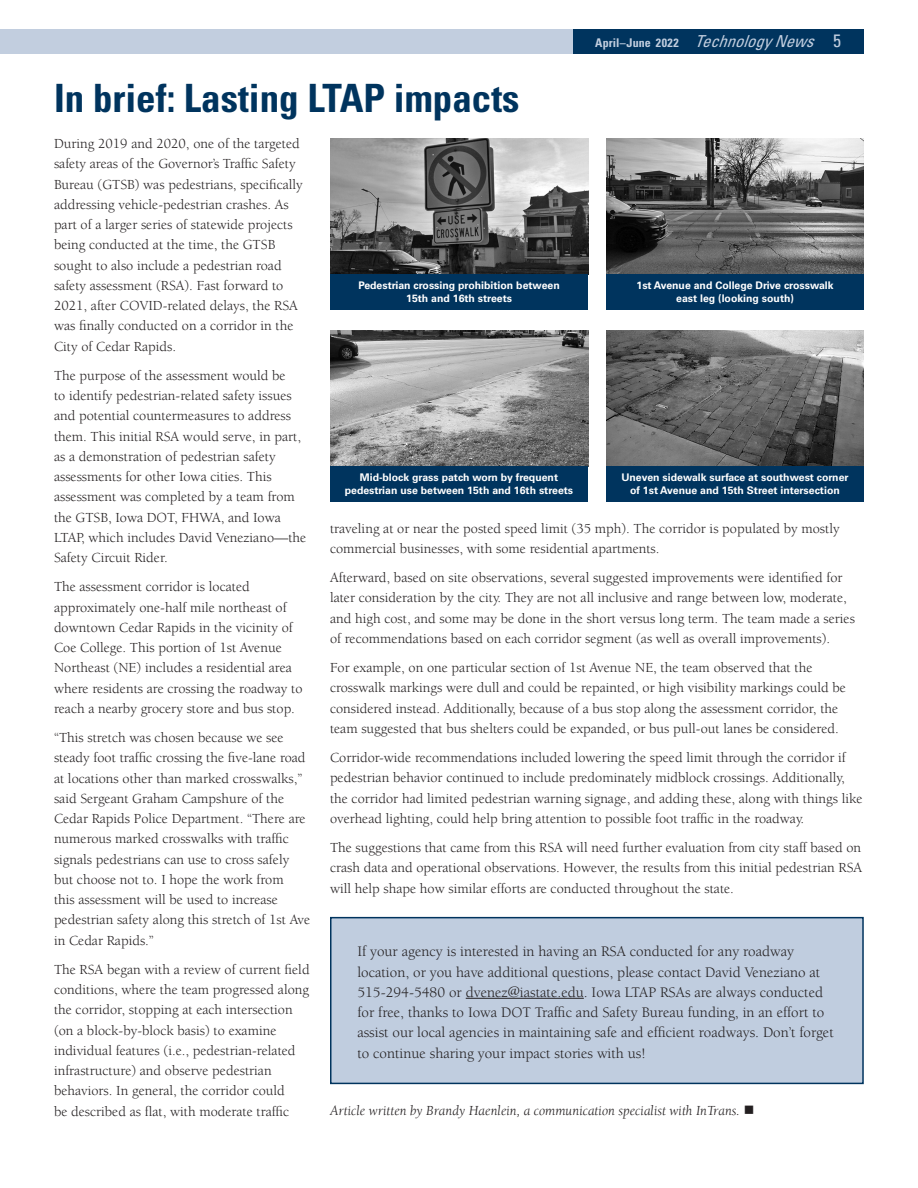
<style>
.page{position:relative;width:918px;height:1188px;background:#fff}
.page>*{position:absolute;margin:0;border:0;box-sizing:border-box;transform-origin:0 0}
.Headline{font:700 condensed 39px "Univers LT Std";color:#00345e}
.Body_text{font:15px/20.2px "Berkeley Std";color:#231f20}
.Body_text-2{font:14.25px/20.2px "Berkeley Std";color:#231f20}
.Body_text-3{font:italic 14.25px "Berkeley Std";color:#231f20}
.t1{font:700 condensed 12px "Univers LT Std";letter-spacing:.01em;color:#c2cedf}
.t2{font:700 10.5px/12.8px "Univers LT Std";color:#fff;text-align:center}
.s1{font-weight:400;font-style:italic;font-size:16.5px}
.s2{font-weight:400;font-size:18px}
</style>
<div class="page">
<div style="left:0;top:30px;width:597px;height:24px;background:#c2cedf"></div>
<div style="left:573px;top:30px;width:291px;height:24px;background:#00345e"></div>
<img style="left:330px;top:138px;width:258px;height:136px">
<div style="left:330px;top:274px;width:258px;height:35px;background:#00345e"></div>
<img style="left:606px;top:138px;width:258px;height:136px">
<div style="left:606px;top:274px;width:258px;height:35px;background:#00345e"></div>
<img style="left:330px;top:330px;width:258px;height:136px">
<div style="left:330px;top:466px;width:258px;height:36px;background:#00345e"></div>
<img style="left:606px;top:330px;width:258px;height:136px">
<div style="left:606px;top:466px;width:258px;height:36px;background:#00345e"></div>
<div style="left:330px;top:917px;width:534px;height:167px;background:#c0cddf;border:2px solid #00345e"></div>
<hr style="left:466px;top:998px;width:118px;height:1px;background:#231f20">
<p class="t1" style="left:595px;top:35px;width:248px">April–June 2022 <span class="s1">Technology News</span> <span class="s2">5</span></p>
<h1 class="Headline" style="left:54px;top:74px;width:467px">In brief: Lasting LTAP impacts</h1>
<p class="Body_text-2" style="left:54px;top:134px;width:250px">During 2019 and 2020, one of the targeted safety areas of the Governor’s Traffic Safety Bureau (GTSB) was pedestrians, specifically addressing vehicle-pedestrian crashes. As part of a larger series of statewide projects being conducted at the time, the GTSB sought to also include a pedestrian road safety assessment (RSA). Fast forward to 2021, after COVID-related delays, the RSA was finally conducted on a corridor in the City of Cedar Rapids.</p>
<p class="Body_text-2" style="left:54px;top:365px;width:254px">The purpose of the assessment would be<br>to identify pedestrian-related safety issues and potential countermeasures to address them. This initial RSA would serve, in part, as a demonstration of pedestrian safety assessments for other Iowa cities. This assessment was completed by a team from the GTSB, Iowa DOT, FHWA, and Iowa LTAP, which includes David Veneziano—the Safety Circuit Rider.</p>
<p class="Body_text-2" style="left:54px;top:577px;width:250px">The assessment corridor is located approximately one-half mile northeast of downtown Cedar Rapids in the vicinity of Coe College. This portion of 1st Avenue Northeast (NE) includes a residential area where residents are crossing the roadway to reach a nearby grocery store and bus stop.</p>
<p class="Body_text-2" style="left:54px;top:728px;width:258px">“This stretch was chosen because we see steady foot traffic crossing the five-lane road at locations other than marked crosswalks,” said Sergeant Graham Campshure of the Cedar Rapids Police Department. “There are numerous marked crosswalks with traffic signals pedestrians can use to cross safely but choose not to. I hope the work from<br>this assessment will be used to increase pedestrian safety along this stretch of 1st Ave in Cedar Rapids.”</p>
<p class="Body_text-2" style="left:54px;top:959px;width:257px">The RSA began with a review of current field conditions, where the team progressed along the corridor, stopping at each intersection (on a block-by-block basis) to examine individual features (i.e., pedestrian-related infrastructure) and observe pedestrian behaviors. In general, the corridor could<br>be described as flat, with moderate traffic</p>
<p class="t2" style="left:358px;top:279px;width:203px">Pedestrian crossing prohibition between<br>15th and 16th streets</p>
<p class="t2" style="left:637px;top:279px;width:199px">1st Avenue and College Drive crosswalk east leg (looking south)</p>
<p class="t2" style="left:345px;top:471px;width:230px">Mid-block grass patch worn by frequent pedestrian use between 15th and 16th streets</p>
<p class="t2" style="left:621px;top:471px;width:229px">Uneven sidewalk surface at southwest corner of 1st Avenue and 15th Street intersection</p>
<p class="Body_text-2" style="left:330px;top:518px;width:511px">traveling at or near the posted speed limit (35 mph). The corridor is populated by mostly commercial businesses, with some residential apartments.</p>
<p class="Body_text-2" style="left:330px;top:568px;width:526px">Afterward, based on site observations, several suggested improvements were identified for later consideration by the city. They are not all inclusive and range between low, moderate, and high cost, and some may be done in the short versus long term. The team made a series of recommendations based on each corridor segment (as well as overall improvements).</p>
<p class="Body_text-2" style="left:330px;top:658px;width:518px">For example, on one particular section of 1st Avenue NE, the team observed that the crosswalk markings were dull and could be repainted, or high visibility markings could be considered instead. Additionally, because of a bus stop along the assessment corridor, the team suggested that bus shelters could be expanded, or bus pull-out lanes be considered.</p>
<p class="Body_text-2" style="left:330px;top:748px;width:534px">Corridor-wide recommendations included lowering the speed limit through the corridor if pedestrian behavior continued to include predominately midblock crossings. Additionally, the corridor had limited pedestrian warning signage, and adding these, along with things like overhead lighting, could help bring attention to possible foot traffic in the roadway.</p>
<p class="Body_text-2" style="left:330px;top:838px;width:534px;text-align:justify">The suggestions that came from this RSA will need further evaluation from city staff based on crash data and operational observations. However, the results from this initial pedestrian RSA will help shape how similar efforts are conducted throughout the state.</p>
<p class="Body_text" style="left:357px;top:942px;width:478px">If your agency is interested in having an RSA conducted for any roadway location, or you have additional questions, please contact David Veneziano at 515-294-5480 or dvenez@iastate.edu. Iowa LTAP RSAs are always conducted for free, thanks to Iowa DOT Traffic and Safety Bureau funding, in an effort to assist our local agencies in maintaining safe and efficient roadways. Don’t forget to continue sharing your impact stories with us!</p>
<p class="Body_text-3" style="left:330px;top:1103px;width:426px">Article written by Brandy Haenlein, a communication specialist with InTrans. ■</p>
</div>
